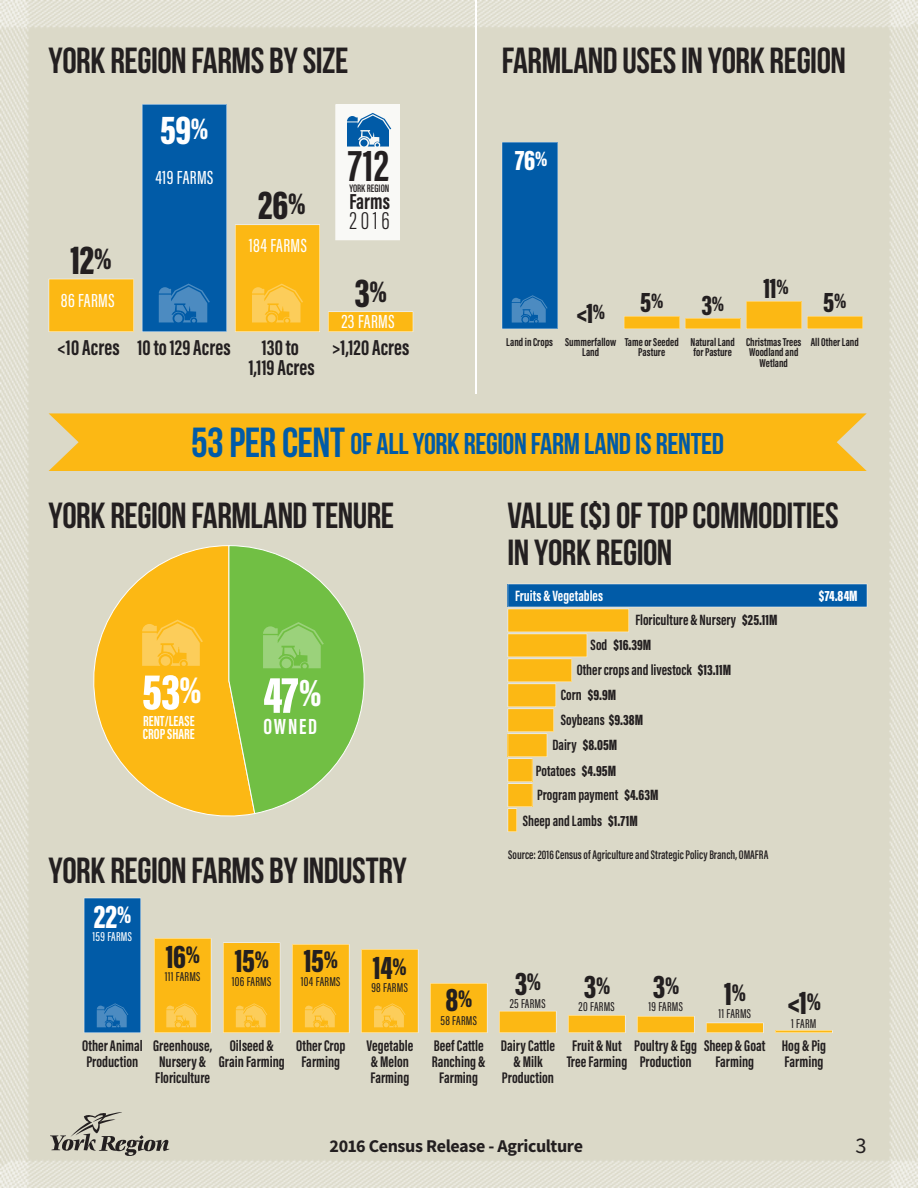
<style>
.page{position:relative;width:918px;height:1188px;background:#fff}
.page>*{position:absolute;margin:0;border:0;box-sizing:border-box;transform-origin:0 0}
.t1{font:900 52.2px "Acumin Pro Extra Cond";color:#fff}
.t2{font:700 46.05px "Acumin Pro Extra Cond";color:#231f20}
.t3{font:900 41.7px "Acumin Pro Extra Cond";color:#231f20}
.t4{font:900 41.7px "Acumin Pro Extra Cond";color:#fff}
.subhead{font:36.3px/36.3px "Bebas Neue";letter-spacing:-.015em;color:#231f20}
.t5{font:900 33.9px "Acumin Pro Extra Cond";letter-spacing:-.02em;color:#231f20}
.t6{font:900 33.9px "Acumin Pro Extra Cond";color:#fff}
.subhead-2{font:30px "Bebas Neue";letter-spacing:-.015em;color:#015ba7}
.t7{font:900 29.25px "Acumin Pro Extra Cond";color:#231f20}
.t8{font:900 29.25px "Acumin Pro Extra Cond";color:#fff}
.t9{font:300 25.05px "Acumin Pro Extra Cond";color:#231f20}
.t10{font:700 22.5px "Acumin Pro Extra Cond";letter-spacing:.08em;color:#fff}
.t11{font:22.5px "Source Sans Pro";color:#231f20}
.t12{font:700 22.35px "Acumin Pro Extra Cond";letter-spacing:.005em;color:#231f20}
.t13{font:500 19.5px "Acumin Pro Extra Cond";letter-spacing:.02em;color:#fff}
.t14{font:700 18px "Source Sans Pro";letter-spacing:-.02em;color:#231f20}
.t15{font:700 15.9px/15.9px "Acumin Pro Extra Cond";color:#231f20}
.t16{font:700 15.3px/26px "Acumin Pro Extra Cond";color:#231f20}
.t17{font:900 15.3px "Acumin Pro Extra Cond";color:#231f20}
.t18{font:700 15.3px "Acumin Pro Extra Cond";color:#fff}
.t19{font:900 15.3px "Acumin Pro Extra Cond";color:#fff}
.t20{font:700 15px/13.2px "Acumin Pro Extra Cond";color:#fff}
.t21{font:500 13.2px "Acumin Pro Extra Cond";letter-spacing:.02em;color:#231f20}
.t22{font:500 13.2px "Acumin Pro Extra Cond";letter-spacing:.02em;color:#fff}
.t23{font:600 12.75px "Acumin Pro Extra Cond";color:#231f20}
.t24{font:700 11.7px/10.8px "Acumin Pro Extra Cond";color:#231f20}
.t25{font:600 11.1px "Acumin Pro Extra Cond";color:#231f20}
.s1{font-size:31.35px}
.s2{font-size:22.05px}
.s3{font-size:42px}
.s4{font-size:39.15px}
.s5{font-size:53.25px}
.s6{font-size:39.9px}
.s7{font-size:25.35px}
.s8{font-weight:900}
.s9{font-weight:700}
</style>
<div class="page">
<img style="left:0;top:0;width:918px;height:1188px">
<hr style="left:475px;top:0;width:2px;height:394px;background:#fff">
<div style="left:336px;top:105px;width:64px;height:135px;background:#f9f9f6"></div>
<div style="left:335px;top:104px;width:65px;height:136px;border:1px solid #fff"></div>
<svg style="left:347px;top:113px;width:44px;height:34px"></svg>
<svg style="left:328px;top:312px;width:85px;height:20px;background:#fcba1c"></svg>
<div style="left:49px;top:279px;width:85px;height:53px;background:#fcb814"></div>
<svg style="left:142px;top:104px;width:85px;height:228px;background:#0960aa"></svg>
<svg style="left:235px;top:225px;width:85px;height:107px;background:#fcbc22"></svg>
<svg style="left:81px;top:545px;width:175px;height:283px;background:#f0c454"></svg>
<svg style="left:228px;top:545px;width:137px;height:270px;background:#93c664"></svg>
<svg style="left:142px;top:620px;width:61px;height:46px;background:#fcc643"></svg>
<svg style="left:624px;top:301px;width:239px;height:28px;background:#ecc96c"></svg>
<svg style="left:502px;top:142px;width:55px;height:187px;background:#075fa9"></svg>
<div style="left:49px;top:413px;width:818px;height:58px;background:#fcb814"></div>
<svg style="left:508px;top:584px;width:359px;height:248px;background:#cbcab0"></svg>
<svg style="left:430px;top:983px;width:57px;height:50px;background:#fcba1a"></svg>
<svg style="left:84px;top:898px;width:57px;height:135px;background:#0a61aa"></svg>
<svg style="left:154px;top:938px;width:57px;height:95px;background:#fcbb1f"></svg>
<svg style="left:223px;top:943px;width:57px;height:90px;background:#fcbb1e"></svg>
<svg style="left:292px;top:944px;width:57px;height:89px;background:#fcbb1f"></svg>
<svg style="left:361px;top:949px;width:57px;height:84px;background:#fcbb20"></svg>
<svg style="left:775px;top:1030px;width:58px;height:3px"></svg>
<svg style="left:706px;top:1023px;width:57px;height:10px"></svg>
<svg style="left:637px;top:1016px;width:57px;height:17px"></svg>
<svg style="left:568px;top:1015px;width:57px;height:18px"></svg>
<svg style="left:499px;top:1011px;width:57px;height:22px"></svg>
<svg style="left:50px;top:1112px;width:119px;height:44px;background:#b6b3a6"></svg>
<p class="subhead" style="left:49px;top:41px;width:301px">YORK REGION FARMS BY SIZE</p>
<p class="subhead" style="left:502px;top:41px;width:346px">FARMLAND USES IN YORK REGION</p>
<p class="t3" style="left:71px;top:235px;width:42px">12<span class="s1">%</span></p>
<p class="t13" style="left:61px;top:289px;width:55px">86 FARMS</p>
<p class="t4" style="left:160px;top:105px;width:50px">59<span class="s1">%</span></p>
<p class="t13" style="left:155px;top:166px;width:60px">419 FARMS</p>
<p class="t3" style="left:258px;top:180px;width:49px">26<span class="s1">%</span></p>
<p class="t13" style="left:249px;top:234px;width:60px">184 FARMS</p>
<p class="t2" style="left:348px;top:137px;width:42px">712</p>
<p class="t25" style="left:349px;top:181px;width:42px">YORK REGION</p>
<p class="t12" style="left:349px;top:187px;width:42px">Farms</p>
<p class="t9" style="left:349px;top:206px;width:42px">2016</p>
<p class="t3" style="left:355px;top:267px;width:34px">3<span class="s1">%</span></p>
<p class="t13" style="left:341px;top:310px;width:55px">23 FARMS</p>
<p class="t12" style="left:57px;top:333px;width:175px">&lt;10 Acres 10 to 129 Acres</p>
<p class="t12" style="left:262px;top:334px;width:39px">130 to</p>
<p class="t12" style="left:332px;top:333px;width:79px">&gt;1,120 Acres</p>
<p class="t12" style="left:249px;top:353px;width:68px">1,119 Acres</p>
<p class="t8" style="left:515px;top:142px;width:34px">76<span class="s2">%</span></p>
<p class="t7" style="left:763px;top:270px;width:27px">11<span class="s2">%</span></p>
<p class="t7" style="left:576px;top:295px;width:89px">&lt;1<span class="s2">%</span> 5<sup>%</sup></p>
<p class="t7" style="left:823px;top:284px;width:25px">5<span class="s2">%</span></p>
<p class="t7" style="left:701px;top:287px;width:24px">3<span class="s2">%</span></p>
<p class="t24" style="left:582px;top:336px;width:35px;text-indent:-76px">Land in Crops Summerfallow<br>Land</p>
<p class="t24" style="left:625px;top:336px;width:56px;text-align:center">Tame or Seeded<br>Pasture</p>
<p class="t24" style="left:691px;top:336px;width:46px">Natural Land for Pasture</p>
<p class="t24" style="left:746px;top:336px;width:57px;text-align:center">Christmas Trees<br>Woodland and<br>Wetland</p>
<p class="t24" style="left:811px;top:336px;width:50px">All Other Land</p>
<p class="subhead-2" style="left:191px;top:427px;width:534px"><span class="s3">53 PER CENT</span> OF ALL YORK REGION FARM LAND IS RENTED</p>
<p class="subhead" style="left:49px;top:497px;width:347px">YORK REGION FARMLAND TENURE</p>
<p class="t1" style="left:142px;top:660px;width:181px">53<span class="s4">%</span> <span class="s5">47</span><span class="s6">%</span></p>
<p class="t10" style="left:263px;top:712px;width:55px">OWNED</p>
<p class="t20" style="left:143px;top:714px;width:53px">RENT/LEASE<br>CROP SHARE</p>
<p class="subhead" style="left:49px;top:852px;width:360px">YORK REGION FARMS BY INDUSTRY</p>
<p class="t6" style="left:94px;top:895px;width:39px">22<span class="s7">%</span></p>
<p class="t22" style="left:93px;top:928px;width:41px">159 FARMS</p>
<p class="subhead" style="left:508px;top:497px;width:333px">VALUE ($) OF TOP COMMODITIES<br>IN YORK REGION</p>
<p class="t18" style="left:515px;top:586px;width:90px">Fruits &amp; Vegetables</p>
<p class="t19" style="left:819px;top:586px;width:40px">$74.84M</p>
<p class="t16" style="left:635px;top:607px;width:144px">Floriculture &amp; Nursery <span class="s8">$25.11M</span></p>
<p class="t16" style="left:577px;top:657px;width:156px">Other crops and livestock <span class="s8">$13.11M</span></p>
<p class="t17" style="left:591px;top:636px;width:62px"><span class="s9">Sod</span> $16.39M</p>
<p class="t17" style="left:561px;top:686px;width:57px"><span class="s9">Corn</span> $9.9M</p>
<p class="t16" style="left:561px;top:707px;width:84px">Soybeans <span class="s8">$9.38M</span></p>
<p class="t17" style="left:552px;top:736px;width:66px"><span class="s9">Dairy</span> $8.05M</p>
<p class="t16" style="left:536px;top:758px;width:82px">Potatoes <span class="s8">$4.95M</span></p>
<p class="t16" style="left:523px;top:781px;width:137px;text-indent:14px">Program payment <span class="s8">$4.63M<br></span>Sheep and Lambs <span class="s8">$1.71M</span></p>
<p class="t23" style="left:508px;top:847px;width:262px">Source: 2016 Census of Agriculture and Strategic Policy Branch, OMAFRA</p>
<p class="t5" style="left:166px;top:935px;width:36px">16<span class="s7">%</span></p>
<p class="t21" style="left:165px;top:968px;width:37px">111 FARMS</p>
<p class="t5" style="left:235px;top:940px;width:36px">15<span class="s7">%</span></p>
<p class="t21" style="left:232px;top:973px;width:41px">106 FARMS</p>
<p class="t5" style="left:304px;top:940px;width:36px">15<span class="s7">%</span></p>
<p class="t21" style="left:301px;top:973px;width:41px">104 FARMS</p>
<p class="t5" style="left:373px;top:947px;width:35px">14<span class="s7">%</span></p>
<p class="t21" style="left:371px;top:980px;width:38px">98 FARMS</p>
<p class="t5" style="left:515px;top:962px;width:28px">3<span class="s7">%</span></p>
<p class="t21" style="left:510px;top:996px;width:38px">25 FARMS</p>
<p class="t5" style="left:446px;top:979px;width:28px">8<span class="s7">%</span></p>
<p class="t21" style="left:440px;top:1012px;width:38px">58 FARMS</p>
<p class="t5" style="left:584px;top:966px;width:28px">3<span class="s7">%</span></p>
<p class="t21" style="left:579px;top:999px;width:38px">20 FARMS</p>
<p class="t5" style="left:653px;top:966px;width:28px">3<span class="s7">%</span></p>
<p class="t21" style="left:648px;top:999px;width:36px">19 FARMS</p>
<p class="t5" style="left:724px;top:973px;width:23px">1<span class="s7">%</span></p>
<p class="t21" style="left:718px;top:1006px;width:34px">11 FARMS</p>
<p class="t15" style="left:82px;top:1037px;width:62px">Other Animal<br>Production</p>
<p class="t15" style="left:153px;top:1037px;width:61px">Greenhouse,<br>Nursery &amp;<br>Floriculture</p>
<p class="t15" style="left:219px;top:1037px;width:68px;text-align:center">Oilseed &amp;<br>Grain Farming</p>
<p class="t15" style="left:296px;top:1037px;width:51px;text-align:center">Other Crop<br>Farming</p>
<p class="t15" style="left:366px;top:1037px;width:48px">Vegetable &amp; Melon<br>Farming</p>
<p class="t15" style="left:432px;top:1037px;width:55px;text-align:center">Beef Cattle<br>Ranching &amp;<br>Farming</p>
<p class="t15" style="left:501px;top:1037px;width:56px;text-align:center">Dairy Cattle &amp; Milk<br>Production</p>
<p class="t15" style="left:567px;top:1037px;width:62px;text-align:center">Fruit &amp; Nut<br>Tree Farming</p>
<p class="t15" style="left:640px;top:1037px;width:127px;text-indent:-5px">Poultry &amp; Egg Sheep &amp; Goat<br>Production</p>
<p class="t15" style="left:715px;top:1053px;width:40px">Farming</p>
<p class="t5" style="left:787px;top:982px;width:35px">&lt;1<span class="s7">%</span></p>
<p class="t21" style="left:791px;top:1015px;width:27px">1 FARM</p>
<p class="t15" style="left:782px;top:1037px;width:46px">Hog &amp; Pig<br>Farming</p>
<p class="t14" style="left:330px;top:1135px;width:255px">2016 Census Release - Agriculture</p>
<h3 class="t11" style="left:856px;top:1131px;width:13px">3</h3>
</div>
